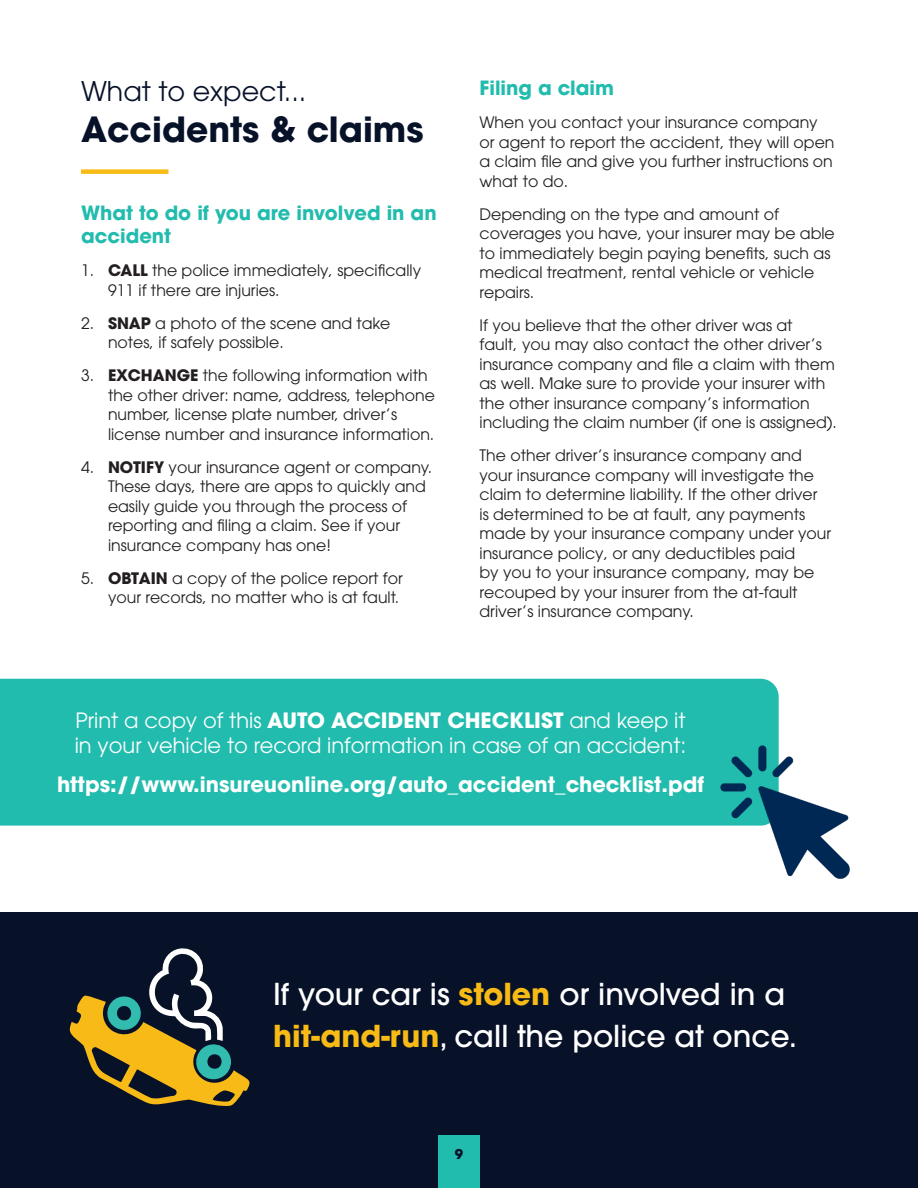
<style>
.page{position:relative;width:918px;height:1188px;background:#fff}
.page>*{position:absolute;margin:0;border:0;box-sizing:border-box;transform-origin:0 0}
.header_test{font:700 34.5px "ITC Avant Garde Pro";color:#071229}
.pullQuote{font:500 30px/42px "ITC Avant Garde Pro";color:#fff}
.header_test-2{font:27px "ITC Avant Garde Pro";color:#071229}
.t1{font:21px/25.2px "ITC Avant Garde Pro";color:#fff}
.t2{font:700 21px "ITC Avant Garde Pro";color:#fff}
.subhead_boldMint{font:700 19.5px/23.4px "ITC Avant Garde Pro";color:#22bcae}
.t3{font:15.75px/19.5px "ITC Avant Garde Pro";color:#231f20}
.t4{font:700 13.5px "ITC Avant Garde Pro";color:#071229}
.s1{font-weight:700}
.s2{font-weight:700;color:#f8bb15}
</style>
<div class="page">
<div style="left:0;top:913px;width:918px;height:275px;background:#071229"></div>
<div style="left:438px;top:1135px;width:42px;height:53px;background:#22bcae"></div>
<div style="left:81px;top:169px;width:87px;height:5px;background:#f8bb15"></div>
<svg style="left:69px;top:948px;width:181px;height:158px"></svg>
<div style="left:0;top:679px;width:779px;height:147px;background:#22bcae"></div>
<img style="left:714px;top:740px;width:136px;height:139px">
<p class="header_test-2" style="left:81px;top:74px;width:227px">What to expect...</p>
<p class="header_test" style="left:81px;top:107px;width:344px">Accidents &amp; claims</p>
<p class="subhead_boldMint" style="left:81px;top:201px;width:357px">What to do if you are involved in an accident</p>
<p class="t3" style="left:108px;top:260px;width:315px;text-indent:-27px">1. <span class="s1">CALL</span> the police immediately, specifically<br>911 if there are injuries.</p>
<p class="t3" style="left:108px;top:313px;width:284px;text-indent:-27px">2. <span class="s1">SNAP</span> a photo of the scene and take notes, if safely possible.</p>
<p class="t3" style="left:108px;top:365px;width:328px;text-indent:-27px">3. <span class="s1">EXCHANGE</span> the following information with the other driver: name, address, telephone number, license plate number, driver’s license number and insurance information.</p>
<p class="t3" style="left:108px;top:457px;width:326px;text-indent:-27px">4. <span class="s1">NOTIFY</span> your insurance agent or company.<br>These days, there are apps to quickly and easily guide you through the process of reporting and filing a claim. See if your insurance company has one!</p>
<p class="t3" style="left:81px;top:568px;width:323px;text-align:right">5. <span class="s1">OBTAIN</span> a copy of the police report for your records, no matter who is at fault.</p>
<p class="subhead_boldMint" style="left:480px;top:76px;width:136px">Filing a claim</p>
<p class="t3" style="left:480px;top:113px;width:357px">When you contact your insurance company or agent to report the accident, they will open a claim file and give you further instructions on what to do.</p>
<p class="t3" style="left:480px;top:204px;width:357px">Depending on the type and amount of coverages you have, your insurer may be able to immediately begin paying benefits, such as medical treatment, rental vehicle or vehicle repairs.</p>
<p class="t3" style="left:480px;top:315px;width:359px">If you believe that the other driver was at<br>fault, you may also contact the other driver’s insurance company and file a claim with them as well. Make sure to provide your insurer with the other insurance company’s information including the claim number (if one is assigned).</p>
<p class="t3" style="left:480px;top:446px;width:353px">The other driver’s insurance company and your insurance company will investigate the claim to determine liability. If the other driver<br>is determined to be at fault, any payments made by your insurance company under your insurance policy, or any deductibles paid<br>by you to your insurance company, may be recouped by your insurer from the at-fault driver’s insurance company.</p>
<p class="t1" style="left:75px;top:707px;width:613px">Print a copy of this <span class="s1">AUTO ACCIDENT CHECKLIST</span> and keep it in your vehicle to record information in case of an accident:</p>
<p class="t2" style="left:57px;top:770px;width:649px">https://www.insureuonline.org/auto_accident_checklist.pdf</p>
<p class="pullQuote" style="left:273px;top:973px;width:526px">If your car is <span class="s2">stolen</span> or involved in a <span class="s2">hit-and-run</span>, call the police at once.</p>
<p class="t4" style="left:455px;top:1145px;width:10px">9</p>
</div>
